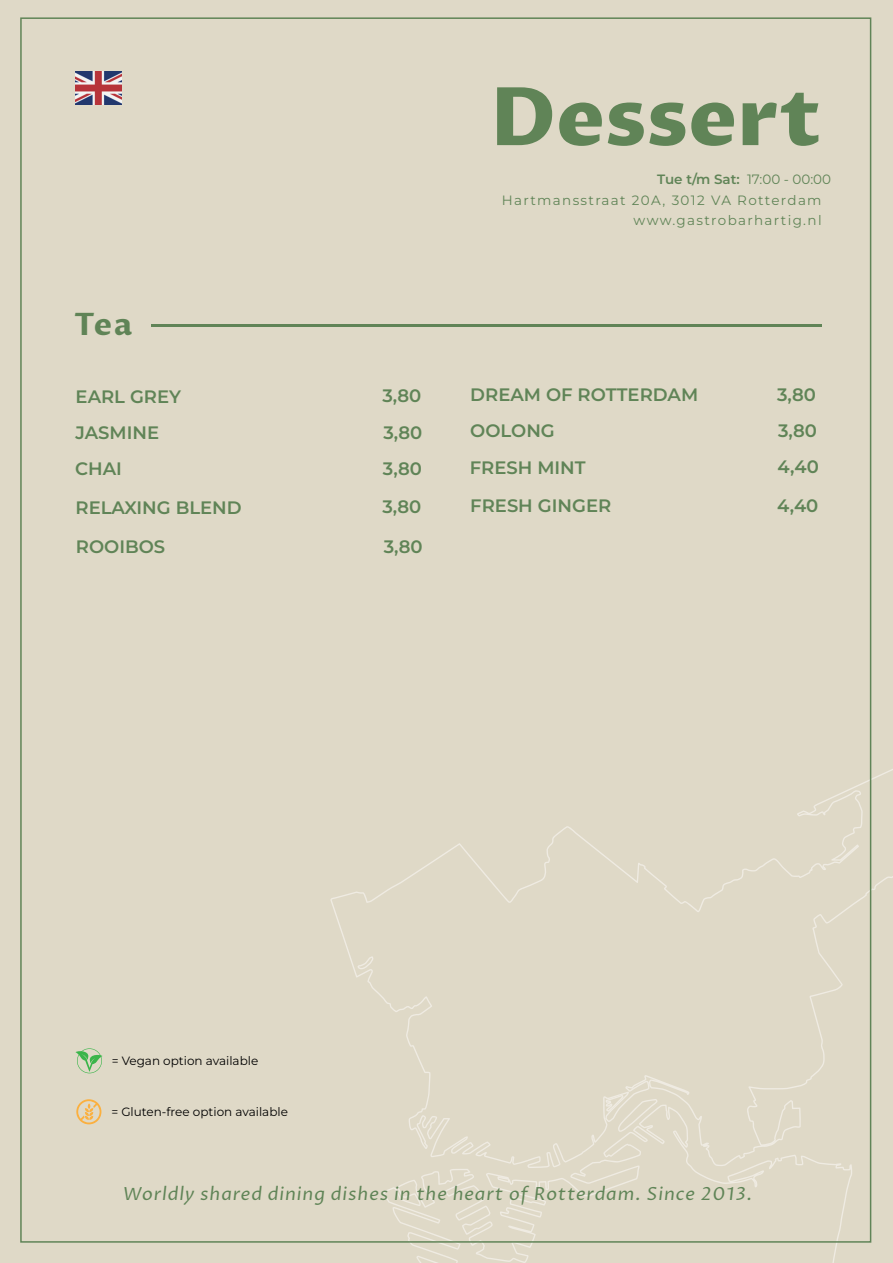
<style>
.page{position:relative;width:893px;height:1263px;background:#dfd9c7}
.page>*{position:absolute;margin:0;border:0;box-sizing:border-box;transform-origin:0 0}
.t1{font:800 80.7px "Proza Libre";color:#608457}
.t2{font:700 30.9px "Proza Libre";color:#608457}
.t3{font:600 18px/36.2px "Montserrat";color:#608457}
.t4{font:italic 18px "Proza Libre";letter-spacing:.05em;color:#608457}
.t5{font:13.5px "Montserrat";letter-spacing:.1em;color:#608457}
.t6{font:12px "Montserrat";color:#000}
.s1{font-weight:600}
</style>
<div class="page">
<svg style="left:330px;top:769px;width:563px;height:399px"></svg>
<svg style="left:383px;top:1104px;width:469px;height:159px"></svg>
<svg style="left:605px;top:1095px;width:53px;height:37px"></svg>
<svg style="left:75px;top:1048px;width:27px;height:25px"></svg>
<svg style="left:76px;top:1099px;width:25px;height:25px"></svg>
<hr style="left:151px;top:324px;width:671px;height:2px;background:#608457">
<img style="left:76px;top:71px;width:45px;height:33px">
<h1 class="t1" style="left:490px;top:66px;width:333px">Dessert</h1>
<p class="t5" style="left:657px;top:170px;width:176px"><span class="s1">Tue t/m Sat:</span> 17:00 - 00:00</p>
<p class="t5" style="left:502px;top:191px;width:321px">Hartmansstraat 20A, 3012 VA Rotterdam</p>
<h2 class="t2" style="left:74px;top:305px;width:59px">Tea</h2>
<p class="t3" style="left:76px;top:378px;width:107px">EARL GREY</p>
<p class="t3" style="left:382px;top:377px;width:41px">3,80<br>3,80</p>
<p class="t3" style="left:75px;top:450px;width:48px">CHAI</p>
<p class="t3" style="left:383px;top:450px;width:40px">3,80</p>
<p class="t3" style="left:76px;top:489px;width:168px">RELAXING BLEND</p>
<p class="t3" style="left:382px;top:488px;width:40px">3,80</p>
<p class="t3" style="left:76px;top:528px;width:91px">ROOIBOS</p>
<p class="t3" style="left:384px;top:528px;width:40px">3,80</p>
<p class="t3" style="left:76px;top:414px;width:85px">JASMINE</p>
<p class="t5" style="left:634px;top:212px;width:190px">www.gastrobarhartig.nl</p>
<p class="t3" style="left:470px;top:376px;width:229px">DREAM OF ROTTERDAM</p>
<p class="t3" style="left:777px;top:376px;width:41px">3,80<br>3,80</p>
<p class="t3" style="left:470px;top:449px;width:117px">FRESH MINT</p>
<p class="t3" style="left:778px;top:449px;width:43px">4,40</p>
<p class="t3" style="left:470px;top:487px;width:142px">FRESH GINGER</p>
<p class="t3" style="left:777px;top:487px;width:43px">4,40</p>
<p class="t3" style="left:470px;top:412px;width:86px">OOLONG</p>
<p class="t6" style="left:112px;top:1053px;width:148px">= Vegan option available</p>
<p class="t6" style="left:111px;top:1103px;width:178px">= Gluten-free option available</p>
<p class="t4" style="left:123px;top:1183px;width:631px">Worldly shared dining dishes in the heart of Rotterdam. Since 2013.</p>
</div>
